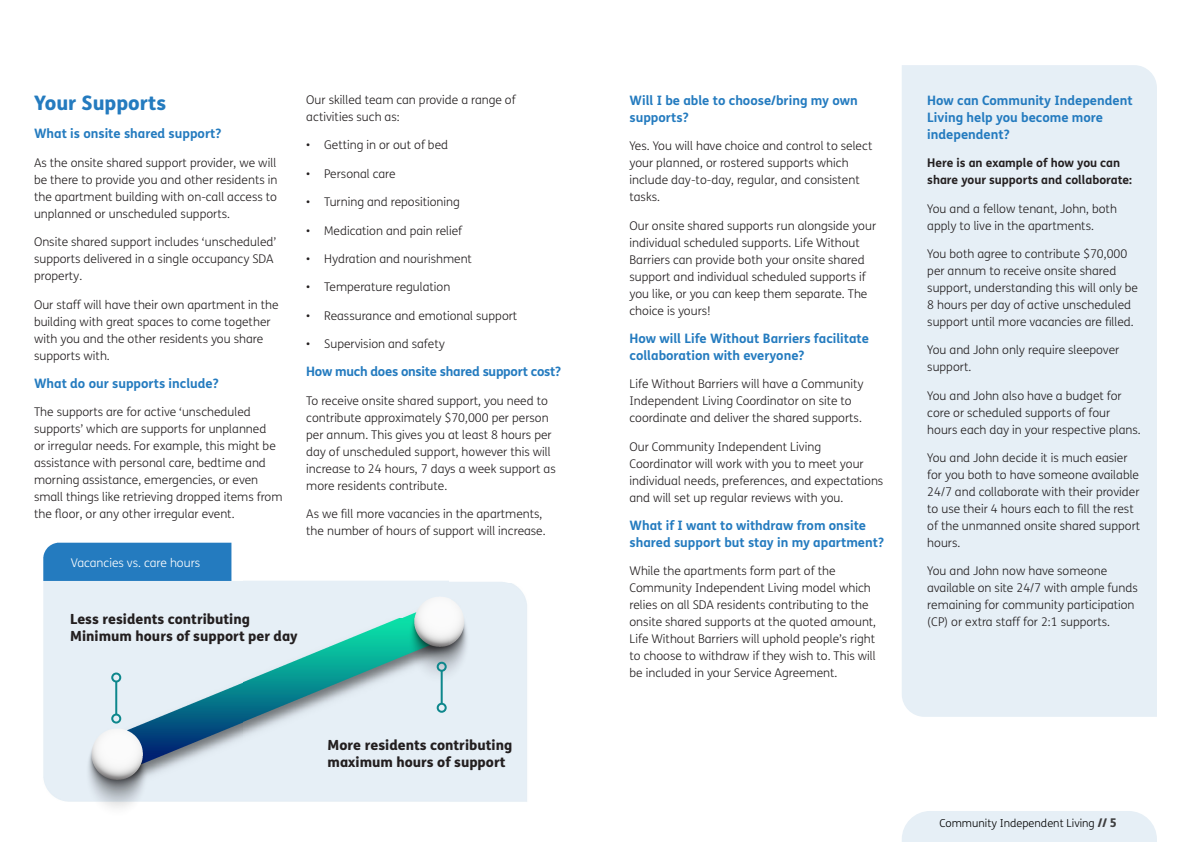
<style>
.page{position:relative;width:1191px;height:842px;background:#fff}
.page>*{position:absolute;margin:0;border:0;box-sizing:border-box;transform-origin:0 0}
.t1{font:800 20px "FS Me";color:#247bbf}
.t2{font:800 14px "FS Me";color:#231f20}
.Bold{font:700 13px/17px "FS Me";color:#247bbf}
.Bold-2{font:700 13px "FS Me";letter-spacing:-.02em;color:#247bbf}
.t3{font:300 12px/17px "FS Me";color:#231f20}
.t4{font:700 12px/17px "FS Me";color:#231f20}
.t5{font:300 12px "FS Me";color:#fff}
.t6{font:300 11px "FS Me";color:#000}
.s1{font-weight:800;font-size:12px;color:#3e3e3f}
</style>
<div class="page">
<div style="left:902px;top:811px;width:255px;height:31px;background:#e6eff6"></div>
<img style="left:43px;top:618px;width:406px;height:190px">
<div style="left:449px;top:582px;width:78px;height:220px;background:#e6eff6"></div>
<img style="left:43px;top:542px;width:200px;height:76px">
<img style="left:243px;top:581px;width:207px;height:37px">
<div style="left:902px;top:65px;width:255px;height:652px;background:#e6eff6"></div>
<hr style="left:115px;top:681px;width:2px;height:33px;background:#0d878c">
<div style="left:111px;top:713px;width:10px;height:10px;border:2px solid #0d878c;border-radius:50%"></div>
<div style="left:111px;top:672px;width:10px;height:10px;border:2px solid #0d878c;border-radius:50%"></div>
<hr style="left:441px;top:671px;width:2px;height:33px;background:#0d878c">
<div style="left:437px;top:703px;width:10px;height:10px;border:2px solid #0d878c;border-radius:50%"></div>
<div style="left:437px;top:662px;width:10px;height:10px;border:2px solid #0d878c;border-radius:50%"></div>
<h1 class="t1" style="left:34px;top:87px;width:134px">Your Supports</h1>
<p class="Bold" style="left:34px;top:125px;width:189px">What is onsite shared support?</p>
<p class="t3" style="left:34px;top:154px;width:245px;text-align:justify">As the onsite shared support provider, we will be there to provide you and other residents in the apartment building with on-call access to unplanned or unscheduled supports.</p>
<p class="t3" style="left:34px;top:233px;width:244px">Onsite shared support includes ‘unscheduled’ supports delivered in a single occupancy SDA property.</p>
<p class="t3" style="left:34px;top:295px;width:246px">Our staff will have their own apartment in the building with great spaces to come together with you and the other residents you share supports with.</p>
<p class="Bold" style="left:34px;top:374px;width:186px">What do our supports include?</p>
<p class="t3" style="left:34px;top:403px;width:250px">The supports are for active ‘unscheduled supports’ which are supports for unplanned<br>or irregular needs. For example, this might be assistance with personal care, bedtime and morning assistance, emergencies, or even small things like retrieving dropped items from the floor, or any other irregular event.</p>
<p class="t5" style="left:71px;top:554px;width:131px">Vacancies vs. care hours</p>
<p class="t3" style="left:306px;top:91px;width:211px">Our skilled team can provide a range of activities such as:</p>
<p class="t3" style="left:306px;top:136px;width:143px">• Getting in or out of bed</p>
<p class="t3" style="left:306px;top:165px;width:91px">• Personal care</p>
<p class="t3" style="left:306px;top:193px;width:155px">• Turning and repositioning</p>
<p class="t3" style="left:306px;top:221px;width:157px">• Medication and pain relief</p>
<p class="t3" style="left:306px;top:250px;width:167px">• Hydration and nourishment</p>
<p class="t3" style="left:306px;top:278px;width:146px">• Temperature regulation</p>
<p class="t3" style="left:306px;top:306px;width:213px">• Reassurance and emotional support</p>
<p class="t3" style="left:306px;top:335px;width:140px">• Supervision and safety</p>
<p class="Bold-2" style="left:306px;top:362px;width:256px">How much does onsite shared support cost?</p>
<p class="t3" style="left:306px;top:391px;width:251px">To receive onsite shared support, you need to contribute approximately $70,000 per person per annum. This gives you at least 8 hours per day of unscheduled support, however this will increase to 24 hours, 7 days a week support as more residents contribute.</p>
<p class="t3" style="left:306px;top:505px;width:241px">As we fill more vacancies in the apartments, the number of hours of support will increase.</p>
<p class="t2" style="left:70px;top:608px;width:181px">Less residents contributing</p>
<p class="t2" style="left:70px;top:625px;width:229px">Minimum hours of support per day</p>
<p class="t2" style="left:327px;top:734px;width:186px">More residents contributing</p>
<p class="t2" style="left:327px;top:750px;width:180px">maximum hours of support</p>
<p class="Bold" style="left:629px;top:91px;width:230px">Will I be able to choose/bring my own supports?</p>
<p class="t3" style="left:629px;top:137px;width:244px">Yes. You will have choice and control to select your planned, or rostered supports which include day-to-day, regular, and consistent tasks.</p>
<p class="t3" style="left:629px;top:217px;width:248px">Our onsite shared supports run alongside your individual scheduled supports. Life Without Barriers can provide both your onsite shared support and individual scheduled supports if you like, or you can keep them separate. The choice is yours!</p>
<p class="Bold" style="left:629px;top:329px;width:241px">How will Life Without Barriers facilitate collaboration with everyone?</p>
<p class="t3" style="left:629px;top:375px;width:236px">Life Without Barriers will have a Community<br>Independent Living Coordinator on site to coordinate and deliver the shared supports.</p>
<p class="t3" style="left:629px;top:438px;width:255px">Our Community Independent Living Coordinator will work with you to meet your individual needs, preferences, and expectations and will set up regular reviews with you.</p>
<p class="Bold" style="left:629px;top:516px;width:256px">What if I want to withdraw from onsite shared support but stay in my apartment?</p>
<p class="t3" style="left:629px;top:562px;width:248px">While the apartments form part of the Community Independent Living model which relies on all SDA residents contributing to the onsite shared supports at the quoted amount, Life Without Barriers will uphold people’s right to choose to withdraw if they wish to. This will be included in your Service Agreement.</p>
<p class="Bold" style="left:927px;top:91px;width:207px">How can Community Independent<br>Living help you become more independent?</p>
<p class="t4" style="left:927px;top:154px;width:206px">Here is an example of how you can share your supports and collaborate:</p>
<p class="t3" style="left:927px;top:200px;width:191px">You and a fellow tenant, John, both apply to live in the apartments.</p>
<p class="t3" style="left:927px;top:245px;width:212px">You both agree to contribute $70,000 per annum to receive onsite shared support, understanding this will only be 8 hours per day of active unscheduled support until more vacancies are filled.</p>
<p class="t3" style="left:927px;top:341px;width:194px">You and John only require sleepover support.</p>
<p class="t3" style="left:927px;top:387px;width:215px">You and John also have a budget for core or scheduled supports of four hours each day in your respective plans.</p>
<p class="t3" style="left:927px;top:449px;width:214px">You and John decide it is much easier for you both to have someone available 24/7 and collaborate with their provider to use their 4 hours each to fill the rest of the unmanned onsite shared support hours.</p>
<p class="t3" style="left:927px;top:562px;width:212px">You and John now have someone available on site 24/7 with ample funds remaining for community participation (CP) or extra staff for 2:1 supports.</p>
<p class="t6" style="left:939px;top:816px;width:179px">Community Independent Living <span class="s1">// 5</span></p>
</div>
